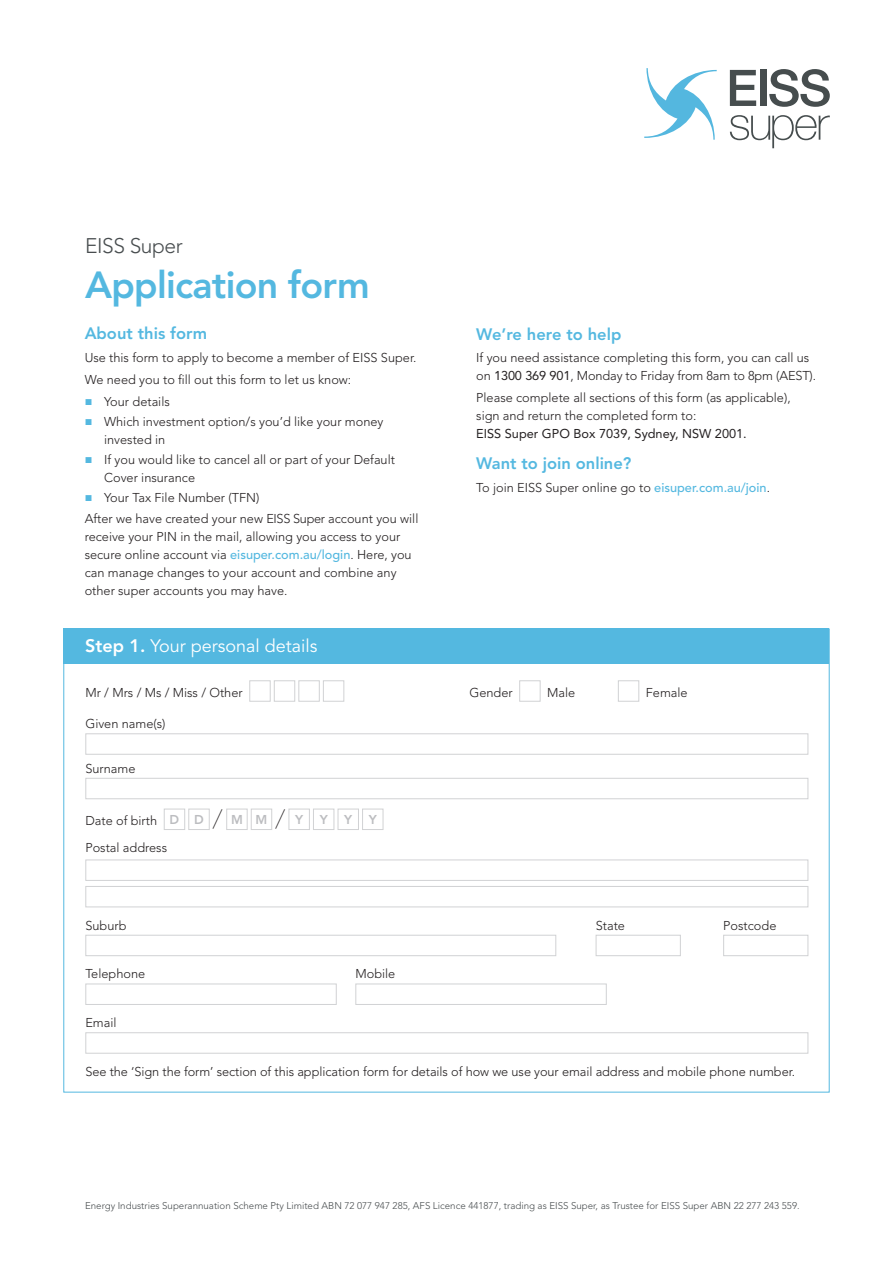
<style>
.page{position:relative;width:893px;height:1263px;background:#fff}
.page>*{position:absolute;margin:0;border:0;box-sizing:border-box;transform-origin:0 0}
.t1{font:800 37.5px "Avenir LT Std";letter-spacing:-.02em;color:#54b8e0}
.BODY_COPY{font:italic 300 25.5px "Avenir LT Std";color:#231f20;scale:.5 1}
.t2{font:300 21px "Avenir LT Std";letter-spacing:-.02em;color:#484d4f}
.HEADER_-_BODY_COPY{font:18px "Avenir LT Std";color:#fff}
.HEADER_-_BODY_COPY-2{font:800 16.5px "Avenir LT Std";color:#54b8e0}
.BODY_COPY-2{font:300 12.75px/18px "Avenir LT Std";color:#231f20}
.HEADER_-_BODY_COPY-3{font:300 12.75px/18px "Avenir LT Std";color:#231f20}
.FILL_IN-BOXES_-_NEW{font:300 12.75px "Avenir LT Std";letter-spacing:-.005em;color:#231f20}
.FIN_IN-BOXES___TEXT{font:300 12.75px "Avenir LT Std";color:#231f20}
.BODY_COPY-3{font:800 12.75px "Avenir LT Std";color:#bcbdc0}
.HEADER_-_BODY_COPY-4{font:300 9.75px "Avenir LT Std";color:#484d4f}
.s1{font-family:"Arial";font-weight:400;color:#54b8e0}
.s2{font-weight:500;color:#54b8e0}
.s3{font-weight:800}
.s4{font-weight:400}
</style>
<div class="page">
<div style="left:249px;top:680px;width:22px;height:22px;background:#fff;border:1px solid #d1d2d4"></div>
<div style="left:274px;top:680px;width:21px;height:22px;background:#fff;border:1px solid #d1d2d4"></div>
<div style="left:298px;top:680px;width:22px;height:22px;background:#fff;border:1px solid #d1d2d4"></div>
<div style="left:323px;top:680px;width:21px;height:22px;background:#fff;border:1px solid #d1d2d4"></div>
<div style="left:519px;top:680px;width:21px;height:22px;background:#fff;border:1px solid #d1d2d4"></div>
<div style="left:618px;top:680px;width:21px;height:22px;background:#fff;border:1px solid #d1d2d4"></div>
<div style="left:85px;top:733px;width:723px;height:22px;background:#fff;border:1px solid #d1d2d4"></div>
<div style="left:85px;top:778px;width:723px;height:21px;background:#fff;border:1px solid #d1d2d4"></div>
<div style="left:164px;top:809px;width:21px;height:21px;border:1px solid #d1d2d4"></div>
<div style="left:188px;top:809px;width:22px;height:21px;border:1px solid #d1d2d4"></div>
<div style="left:226px;top:809px;width:22px;height:21px;border:1px solid #d1d2d4"></div>
<div style="left:251px;top:809px;width:21px;height:21px;border:1px solid #d1d2d4"></div>
<div style="left:289px;top:809px;width:21px;height:21px;border:1px solid #d1d2d4"></div>
<div style="left:313px;top:809px;width:21px;height:21px;border:1px solid #d1d2d4"></div>
<div style="left:338px;top:809px;width:21px;height:21px;border:1px solid #d1d2d4"></div>
<div style="left:362px;top:809px;width:21px;height:21px;border:1px solid #d1d2d4"></div>
<div style="left:85px;top:859px;width:723px;height:22px;background:#fff;border:1px solid #d1d2d4"></div>
<div style="left:85px;top:886px;width:723px;height:21px;background:#fff;border:1px solid #d1d2d4"></div>
<div style="left:85px;top:935px;width:471px;height:21px;background:#fff;border:1px solid #d1d2d4"></div>
<div style="left:596px;top:935px;width:85px;height:21px;background:#fff;border:1px solid #d1d2d4"></div>
<div style="left:723px;top:935px;width:85px;height:21px;background:#fff;border:1px solid #d1d2d4"></div>
<div style="left:85px;top:983px;width:252px;height:22px;background:#fff;border:1px solid #d1d2d4"></div>
<div style="left:355px;top:983px;width:252px;height:22px;background:#fff;border:1px solid #d1d2d4"></div>
<div style="left:85px;top:1032px;width:723px;height:21px;background:#fff;border:1px solid #d1d2d4"></div>
<svg style="left:644px;top:68px;width:73px;height:72px"></svg>
<svg style="left:730px;top:115px;width:100px;height:33px"></svg>
<svg style="left:730px;top:70px;width:26px;height:36px"></svg>
<div style="left:760px;top:70px;width:7px;height:36px;background:#464d4e"></div>
<svg style="left:769px;top:69px;width:61px;height:38px"></svg>
<div style="left:64px;top:629px;width:765px;height:35px;background:#54b8e0"></div>
<p class="t2" style="left:85px;top:233px;width:99px">EISS Super</p>
<p class="t1" style="left:85px;top:263px;width:286px">Application form</p>
<p class="HEADER_-_BODY_COPY-2" style="left:85px;top:324px;width:124px">About this form</p>
<p class="BODY_COPY-2" style="left:85px;top:348px;width:333px">Use this form to apply to become a member of EISS Super.</p>
<p class="BODY_COPY-2" style="left:85px;top:370px;width:268px">We need you to fill out this form to let us know:</p>
<p class="BODY_COPY-2" style="left:85px;top:393px;width:87px"><span class="s1">■</span> Your details</p>
<p class="BODY_COPY-2" style="left:104px;top:413px;width:281px;text-indent:-20px"><span class="s1">■</span> Which investment option/s you’d like your money invested in</p>
<p class="BODY_COPY-2" style="left:104px;top:451px;width:292px;text-indent:-20px"><span class="s1">■</span> If you would like to cancel all or part of your Default<br>Cover insurance</p>
<p class="BODY_COPY-2" style="left:85px;top:489px;width:176px"><span class="s1">■</span> Your Tax File Number (TFN)</p>
<p class="BODY_COPY-2" style="left:85px;top:509px;width:335px">After we have created your new EISS Super account you will receive your PIN in the mail, allowing you access to your secure online account via <span class="s2">eisuper.com.au/login</span>. Here, you can manage changes to your account and combine any other super accounts you may have.</p>
<p class="HEADER_-_BODY_COPY" style="left:85px;top:635px;width:234px"><span class="s3">Step 1.</span> Your personal details</p>
<p class="HEADER_-_BODY_COPY-2" style="left:476px;top:324px;width:147px">We’re here to help</p>
<p class="HEADER_-_BODY_COPY-3" style="left:476px;top:349px;width:341px">If you need assistance completing this form, you can call us on <span class="s4">1300 369 901</span>, Monday to Friday from 8am to 8pm (AEST).</p>
<p class="HEADER_-_BODY_COPY-3" style="left:476px;top:389px;width:316px">Please complete all sections of this form (as applicable), sign and return the completed form to:<br><span class="s4">EISS Super GPO Box 7039, Sydney, NSW 2001.</span></p>
<p class="HEADER_-_BODY_COPY-2" style="left:476px;top:454px;width:157px">Want to join online?</p>
<p class="HEADER_-_BODY_COPY-3" style="left:476px;top:478px;width:295px">To join EISS Super online go to <span class="s2">eisuper.com.au/join</span>.</p>
<p class="FIN_IN-BOXES___TEXT" style="left:85px;top:685px;width:159px">Mr / Mrs / Ms / Miss / Other</p>
<p class="FIN_IN-BOXES___TEXT" style="left:469px;top:685px;width:45px">Gender</p>
<p class="FIN_IN-BOXES___TEXT" style="left:547px;top:685px;width:30px">Male</p>
<p class="FIN_IN-BOXES___TEXT" style="left:646px;top:685px;width:43px">Female</p>
<p class="FIN_IN-BOXES___TEXT" style="left:85px;top:716px;width:82px">Given name(s)</p>
<p class="BODY_COPY-2" style="left:85px;top:759px;width:52px">Surname</p>
<p class="BODY_COPY-2" style="left:85px;top:812px;width:73px">Date of birth</p>
<p class="BODY_COPY-3" style="left:170px;top:812px;width:11px">D</p>
<p class="BODY_COPY-3" style="left:194px;top:812px;width:11px">D</p>
<p class="BODY_COPY" style="left:213px;top:805px;width:27px">/</p>
<p class="BODY_COPY-3" style="left:231px;top:812px;width:13px">M</p>
<p class="BODY_COPY-3" style="left:256px;top:812px;width:13px">M</p>
<p class="BODY_COPY" style="left:275px;top:805px;width:27px">/</p>
<p class="BODY_COPY-3" style="left:295px;top:812px;width:10px">Y</p>
<p class="BODY_COPY-3" style="left:320px;top:812px;width:10px">Y</p>
<p class="BODY_COPY-3" style="left:344px;top:812px;width:10px">Y</p>
<p class="BODY_COPY-3" style="left:369px;top:812px;width:10px">Y</p>
<p class="BODY_COPY-2" style="left:85px;top:839px;width:83px">Postal address</p>
<p class="BODY_COPY-2" style="left:85px;top:916px;width:43px">Suburb</p>
<p class="BODY_COPY-2" style="left:596px;top:916px;width:31px">State</p>
<p class="BODY_COPY-2" style="left:723px;top:916px;width:55px">Postcode</p>
<p class="BODY_COPY-2" style="left:85px;top:965px;width:61px">Telephone</p>
<p class="BODY_COPY-2" style="left:355px;top:965px;width:41px">Mobile</p>
<p class="BODY_COPY-2" style="left:85px;top:1014px;width:33px">Email</p>
<p class="FILL_IN-BOXES_-_NEW" style="left:85px;top:1064px;width:711px">See the ‘Sign the form’ section of this application form for details of how we use your email address and mobile phone number.</p>
<p class="HEADER_-_BODY_COPY-4" style="left:85px;top:1200px;width:716px">Energy Industries Superannuation Scheme Pty Limited ABN 72 077 947 285, AFS Licence 441877, trading as EISS Super, as Trustee for EISS Super ABN 22 277 243 559.</p>
</div>
